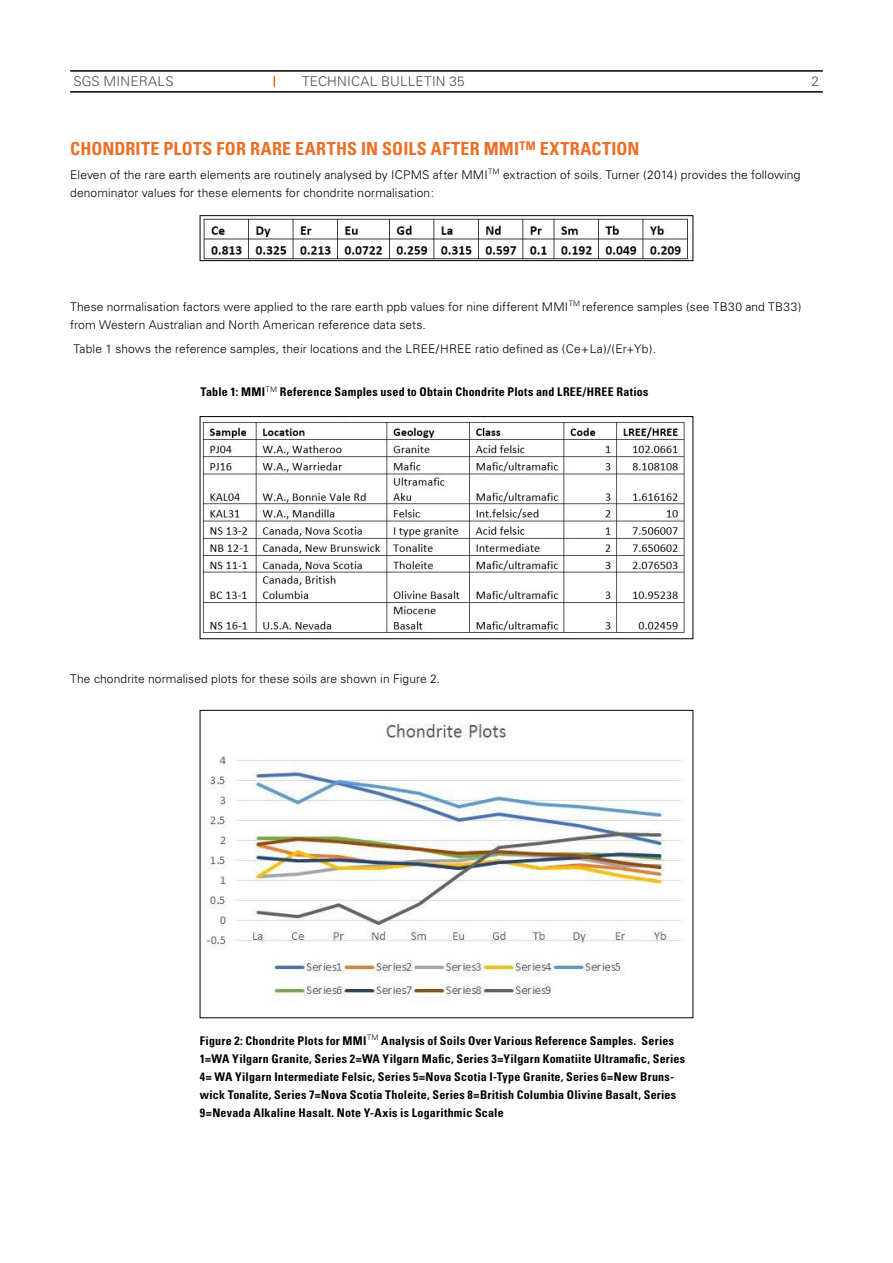
<style>
.page{position:relative;width:893px;height:1263px;background:#fff}
.page>*{position:absolute;margin:0;border:0;box-sizing:border-box;transform-origin:0 0}
.t1{font:700 condensed 18px "Univers";letter-spacing:.015em;color:#ec6f27}
.t2{font:300 13.5px "Univers";letter-spacing:.015em;color:#4e4d4f}
.t3{font:300 12px/18px "Univers";letter-spacing:.01em;color:#000}
.t4{font:700 condensed 12px/18px "Univers";letter-spacing:.02em;color:#000}
</style>
<div class="page">
<hr style="left:70px;top:70px;width:753px;height:2px;background:#000">
<hr style="left:70px;top:91px;width:753px;height:2px;background:#000">
<img style="left:203px;top:217px;width:488px;height:42px">
<div style="left:200px;top:215px;width:493px;height:46px;border:1px solid #000"></div>
<img style="left:202px;top:421px;width:483px;height:212px">
<div style="left:200px;top:416px;width:493px;height:223px;border:1px solid #000"></div>
<img style="left:206px;top:723px;width:475px;height:274px">
<div style="left:200px;top:710px;width:493px;height:308px;border:1px solid #000"></div>
<p class="t2" style="left:73px;top:73px;width:102px">SGS MINERALS</p>
<p class="t2" style="left:302px;top:73px;width:164px">TECHNICAL BULLETIN 35</p>
<p class="t2" style="left:811px;top:73px;width:9px">2</p>
<h1 class="t1" style="left:70px;top:137px;width:571px">CHONDRITE PLOTS FOR RARE EARTHS IN SOILS AFTER MMI<sup>TM</sup> EXTRACTION</h1>
<p class="t3" style="left:70px;top:165px;width:732px">Eleven of the rare earth elements are routinely analysed by ICPMS after MMI<sup>TM</sup> extraction of soils. Turner (2014) provides the following denominator values for these elements for chondrite normalisation:</p>
<p class="t3" style="left:70px;top:297px;width:733px">These normalisation factors were applied to the rare earth ppb values for nine different MMI<sup>TM</sup> reference samples (see TB30 and TB33) from Western Australian and North American reference data sets.</p>
<p class="t3" style="left:74px;top:339px;width:584px">Table 1 shows the reference samples, their locations and the LREE/HREE ratio defined as (Ce+La)/(Er+Yb).</p>
<p class="t4" style="left:201px;top:383px;width:449px">Table 1: MMI<sup>TM</sup> Reference Samples used to Obtain Chondrite Plots and LREE/HREE Ratios</p>
<p class="t3" style="left:70px;top:669px;width:371px">The chondrite normalised plots for these soils are shown in Figure 2.</p>
<p class="t4" style="left:200px;top:1031px;width:487px">Figure 2: Chondrite Plots for MMI<sup>TM</sup> Analysis of Soils Over Various Reference Samples. Series 1=WA Yilgarn Granite, Series 2=WA Yilgarn Mafic, Series 3=Yilgarn Komatiite Ultramafic, Series 4= WA Yilgarn Intermediate Felsic, Series 5=Nova Scotia I-Type Granite, Series 6=New Bruns&shy;wick Tonalite, Series 7=Nova Scotia Tholeite, Series 8=British Columbia Olivine Basalt, Series 9=Nevada Alkaline Hasalt. Note Y-Axis is Logarithmic Scale</p>
</div>
